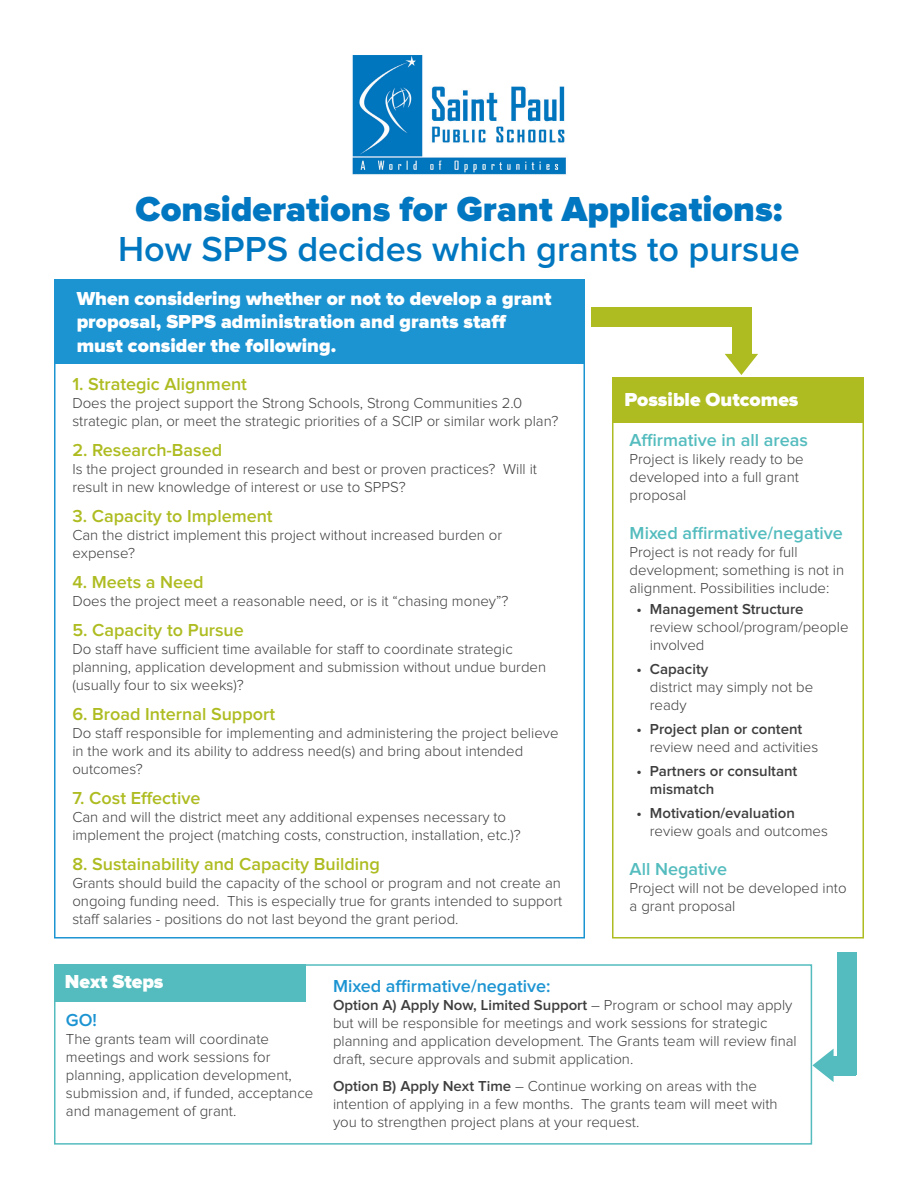
<style>
.page{position:relative;width:918px;height:1188px;background:#fff}
.page>*{position:absolute;margin:0;border:0;box-sizing:border-box;transform-origin:0 0}
.t1{font:900 36px "Proxima Nova";color:#0077c0}
.t2{font:600 36px "Proxima Nova";color:#0077c0}
.t3{font:900 19.5px/23.4px "Proxima Nova";color:#fff}
.t4{font:600 18px "Proxima Nova";color:#aebc21}
.t5{font:600 18px "Proxima Nova";color:#54bcbe}
.t6{font:600 18px "Proxima Nova";color:#1c94d2}
.t7{font:300 15px/18px "Proxima Nova";color:#3e3e3f}
.t8{font:600 15px/18px "Proxima Nova";color:#3e3e3f}
.s1{font-weight:600}
.s2{font-weight:300}
</style>
<div class="page">
<div style="left:54px;top:280px;width:531px;height:84px;background:#1c94d2"></div>
<img style="left:352px;top:55px;width:214px;height:120px">
<div style="left:612px;top:378px;width:252px;height:45px;background:#aebc21"></div>
<div style="left:612px;top:378px;width:252px;height:561px;border:2px solid #aebc21"></div>
<div style="left:592px;top:307px;width:159px;height:19px;background:#aebc21"></div>
<div style="left:732px;top:307px;width:19px;height:51px;background:#aebc21"></div>
<svg style="left:725px;top:354px;width:33px;height:21px"></svg>
<div style="left:54px;top:964px;width:758px;height:181px;border:2px solid #54bcbe"></div>
<div style="left:54px;top:964px;width:252px;height:37px;background:#54bcbe"></div>
<div style="left:837px;top:952px;width:19px;height:122px;background:#54bcbe"></div>
<div style="left:829px;top:1056px;width:26px;height:19px;background:#54bcbe"></div>
<svg style="left:812px;top:1049px;width:22px;height:33px"></svg>
<p class="t1" style="left:136px;top:188px;width:648px">Considerations for Grant Applications:</p>
<p class="t2" style="left:118px;top:229px;width:683px">How SPPS decides which grants to pursue</p>
<p class="t3" style="left:77px;top:287px;width:476px">When considering whether or not to develop a grant proposal, SPPS administration and grants staff must consider the following.</p>
<p class="t4" style="left:72px;top:374px;width:176px">1. Strategic Alignment</p>
<p class="t7" style="left:72px;top:394px;width:452px">Does the project support the Strong Schools, Strong Communities 2.0</p>
<p class="t7" style="left:72px;top:412px;width:487px">strategic plan, or meet the strategic priorities of a SCIP or similar work plan?</p>
<p class="t4" style="left:72px;top:440px;width:151px">2. Research-Based</p>
<p class="t7" style="left:72px;top:460px;width:466px">Is the project grounded in research and best or proven practices? Will it result in new knowledge of interest or use to SPPS?</p>
<p class="t4" style="left:72px;top:506px;width:202px">3. Capacity to Implement</p>
<p class="t7" style="left:72px;top:526px;width:431px">Can the district implement this project without increased burden or</p>
<p class="t7" style="left:72px;top:544px;width:64px">expense?</p>
<p class="t4" style="left:72px;top:572px;width:133px">4. Meets a Need</p>
<p class="t7" style="left:72px;top:592px;width:438px">Does the project meet a reasonable need, or is it “chasing money”?</p>
<p class="t4" style="left:72px;top:620px;width:173px">5. Capacity to Pursue</p>
<p class="t7" style="left:72px;top:640px;width:442px">Do staff have sufficient time available for staff to coordinate strategic</p>
<p class="t7" style="left:72px;top:658px;width:475px">planning, application development and submission without undue burden</p>
<p class="t7" style="left:72px;top:676px;width:173px">(usually four to six weeks)?</p>
<p class="t4" style="left:72px;top:704px;width:204px">6. Broad Internal Support</p>
<p class="t7" style="left:72px;top:724px;width:488px">Do staff responsible for implementing and administering the project believe in the work and its ability to address need(s) and bring about intended</p>
<p class="t7" style="left:72px;top:760px;width:72px">outcomes?</p>
<p class="t4" style="left:72px;top:788px;width:130px">7. Cost Effective</p>
<p class="t7" style="left:72px;top:808px;width:435px">Can and will the district meet any additional expenses necessary to</p>
<p class="t7" style="left:72px;top:826px;width:450px">implement the project (matching costs, construction, installation, etc.)?</p>
<p class="t4" style="left:72px;top:854px;width:309px">8. Sustainability and Capacity Building</p>
<p class="t7" style="left:72px;top:874px;width:491px;text-align:justify">Grants should build the capacity of the school or program and not create an ongoing funding need. This is especially true for grants intended to support staff salaries - positions do not last beyond the grant period.</p>
<p class="t3" style="left:625px;top:389px;width:175px">Possible Outcomes</p>
<p class="t5" style="left:630px;top:430px;width:180px">Affirmative in all areas</p>
<p class="t7" style="left:630px;top:451px;width:176px">Project is likely ready to be developed into a full grant proposal</p>
<p class="t5" style="left:630px;top:523px;width:215px">Mixed affirmative/negative</p>
<p class="t7" style="left:630px;top:544px;width:216px">Project is not ready for full development; something is not in alignment. Possibilities include:</p>
<p class="t7" style="left:650px;top:601px;width:200px;text-indent:-14px"><span class="s1">• Management Structure </span>review school/program/people involved</p>
<p class="t7" style="left:650px;top:661px;width:165px;text-indent:-14px"><span class="s1">• Capacity<br></span>district may simply not be ready</p>
<p class="t7" style="left:650px;top:721px;width:170px;text-indent:-14px"><span class="s1">• Project plan or content </span>review need and activities</p>
<p class="t8" style="left:650px;top:763px;width:149px;text-indent:-14px">• Partners or consultant mismatch</p>
<p class="t8" style="left:650px;top:805px;width:180px;text-indent:-14px">• Motivation/evaluation <span class="s2">review goals and outcomes</span></p>
<p class="t5" style="left:630px;top:859px;width:99px">All Negative</p>
<p class="t7" style="left:630px;top:880px;width:218px">Project will not be developed into a grant proposal</p>
<p class="t3" style="left:65px;top:971px;width:100px">Next Steps</p>
<p class="t6" style="left:66px;top:1010px;width:33px">GO!</p>
<p class="t7" style="left:66px;top:1031px;width:249px">The grants team will coordinate meetings and work sessions for planning, application development, submission and, if funded, acceptance and management of grant.</p>
<p class="t6" style="left:333px;top:976px;width:219px">Mixed affirmative/negative:</p>
<p class="t7" style="left:333px;top:996px;width:465px"><span class="s1">Option A) Apply Now, Limited Support</span> – Program or school may apply but will be responsible for meetings and work sessions for strategic planning and application development. The Grants team will review final draft, secure approvals and submit application.</p>
<p class="t7" style="left:333px;top:1077px;width:446px"><span class="s1">Option B) Apply Next Time</span> – Continue working on areas with the intention of applying in a few months. The grants team will meet with you to strengthen project plans at your request.</p>
</div>
